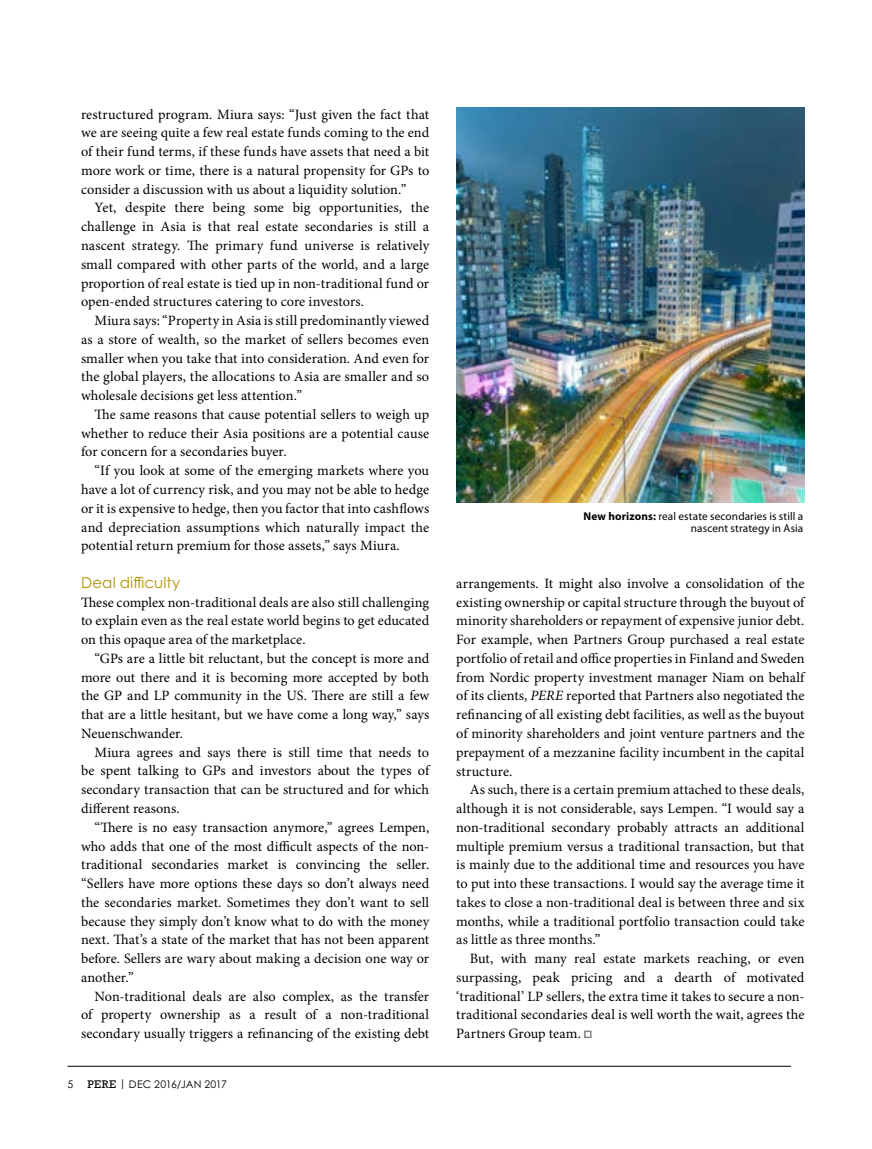
<style>
.page{position:relative;width:872px;height:1149px;background:#fff}
.page>*{position:absolute;margin:0;border:0;box-sizing:border-box;transform-origin:0 0}
.t1{font:15px "Century Gothic Pro";letter-spacing:.01em;color:#b09200}
.t2{font:14.25px/18.8px "Minion Pro";letter-spacing:.005em;color:#000;text-align:justify}
.t3{font:11.25px/12px "Myriad Pro";letter-spacing:.01em;color:#000;text-align:right}
.t4{font:10.5px "Century Gothic Pro";letter-spacing:.01em;color:#000}
.s1{font-family:"Rockwell Std";font-size:11.25px}
.s2{font-weight:700}
.s3{font-style:italic}
</style>
<div class="page">
<hr style="left:68px;top:1065px;width:723px;height:1px;background:#000">
<div style="left:584px;top:1030px;width:7px;height:7px;border:2px solid #87888a"></div>
<img style="left:456px;top:107px;width:348px;height:395px">
<p class="t2" style="left:81px;top:105px;width:350px">restructured program. Miura says: “Just given the fact that we are seeing quite a few real estate funds coming to the end of their fund terms, if these funds have assets that need a bit more work or time, there is a natural propensity for GPs to consider a discussion with us about a liquidity solution.”</p>
<p class="t2" style="left:81px;top:198px;width:350px;text-indent:13px">Yet, despite there being some big opportunities, the challenge in Asia is that real estate secondaries is still a nascent strategy. The primary fund universe is relatively small compared with other parts of the world, and a large proportion of real estate is tied up in non-traditional fund or open-ended structures catering to core investors.</p>
<p class="t2" style="left:81px;top:311px;width:350px;text-indent:13px">Miura says: “Property in Asia is still predominantly viewed as a store of wealth, so the market of sellers becomes even smaller when you take that into consideration. And even for the global players, the allocations to Asia are smaller and so wholesale decisions get less attention.”</p>
<p class="t2" style="left:81px;top:405px;width:350px;text-indent:13px">The same reasons that cause potential sellers to weigh up whether to reduce their Asia positions are a potential cause for concern for a secondaries buyer.</p>
<p class="t2" style="left:81px;top:461px;width:350px;text-indent:13px">“If you look at some of the emerging markets where you have a lot of currency risk, and you may not be able to hedge or it is expensive to hedge, then you factor that into cashflows and depreciation assumptions which naturally impact the potential return premium for those assets,” says Miura.</p>
<p class="t1" style="left:81px;top:573px;width:100px">Deal difficulty</p>
<p class="t2" style="left:81px;top:592px;width:350px">These complex non-traditional deals are also still challenging to explain even as the real estate world begins to get educated on this opaque area of the marketplace.</p>
<p class="t2" style="left:81px;top:648px;width:350px;text-indent:13px">“GPs are a little bit reluctant, but the concept is more and more out there and it is becoming more accepted by both the GP and LP community in the US. There are still a few that are a little hesitant, but we have come a long way,” says Neuenschwander.</p>
<p class="t2" style="left:81px;top:742px;width:350px;text-indent:13px">Miura agrees and says there is still time that needs to be spent talking to GPs and investors about the types of secondary transaction that can be structured and for which different reasons.</p>
<p class="t2" style="left:81px;top:817px;width:350px;text-indent:13px">“There is no easy transaction anymore,” agrees Lempen, who adds that one of the most difficult aspects of the non&shy;traditional secondaries market is convincing the seller. “Sellers have more options these days so don’t always need the secondaries market. Sometimes they don’t want to sell because they simply don’t know what to do with the money next. That’s a state of the market that has not been apparent before. Sellers are wary about making a decision one way or another.”</p>
<p class="t2" style="left:81px;top:986px;width:350px;text-indent:13px">Non-traditional deals are also complex, as the transfer of property ownership as a result of a non-traditional secondary usually triggers a refinancing of the existing debt</p>
<p class="t4" style="left:68px;top:1077px;width:7px">5</p>
<p class="t4" style="left:88px;top:1077px;width:141px"><span class="s1">PERE</span> | DEC 2016/JAN 2017</p>
<p class="t3" style="left:583px;top:510px;width:221px"><span class="s2">New horizons:</span> real estate secondaries is still a nascent strategy in Asia</p>
<p class="t2" style="left:456px;top:573px;width:350px">arrangements. It might also involve a consolidation of the existing ownership or capital structure through the buyout of minority shareholders or repayment of expensive junior debt.<br>For example, when Partners Group purchased a real estate portfolio of retail and office properties in Finland and Sweden from Nordic property investment manager Niam on behalf of its clients, <span class="s3">PERE</span> reported that Partners also negotiated the refinancing of all existing debt facilities, as well as the buyout of minority shareholders and joint venture partners and the prepayment of a mezzanine facility incumbent in the capital structure.</p>
<p class="t2" style="left:456px;top:780px;width:350px;text-indent:13px">As such, there is a certain premium attached to these deals, although it is not considerable, says Lempen. “I would say a non-traditional secondary probably attracts an additional multiple premium versus a traditional transaction, but that is mainly due to the additional time and resources you have to put into these transactions. I would say the average time it takes to close a non-traditional deal is between three and six months, while a traditional portfolio transaction could take as little as three months.”</p>
<p class="t2" style="left:456px;top:949px;width:350px;text-indent:13px">But, with many real estate markets reaching, or even surpassing, peak pricing and a dearth of motivated ‘traditional’ LP sellers, the extra time it takes to secure a non&shy;traditional secondaries deal is well worth the wait, agrees the Partners Group team.</p>
</div>
